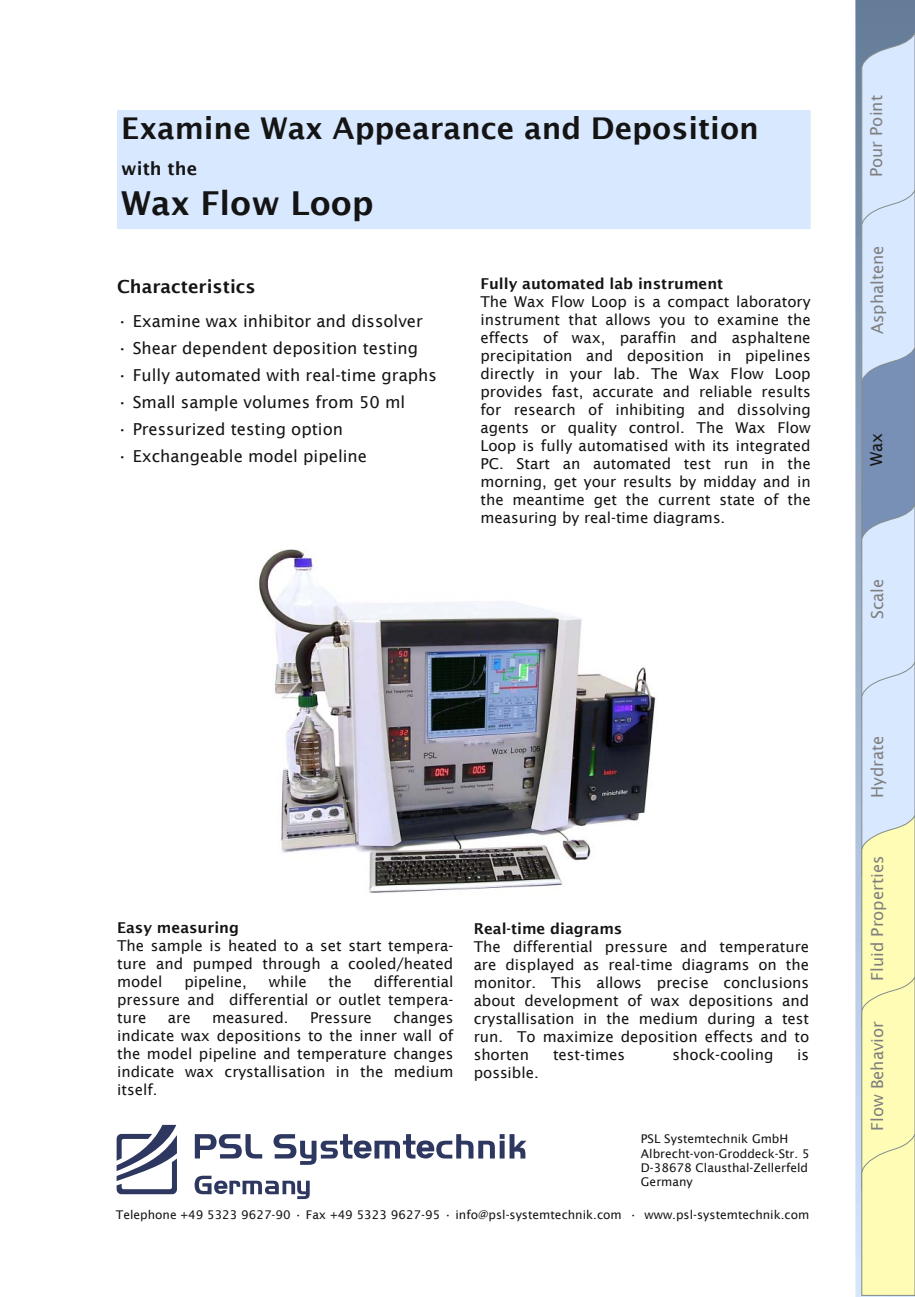
<style>
.page{position:relative;width:915px;height:1297px;background:#fff}
.page>*{position:absolute;margin:0;border:0;box-sizing:border-box;transform-origin:0 0}
.t1{font:600 33px "Lucida Sans";color:#151414}
.t2{font:600 30px "Lucida Sans";color:#151414}
.t3{font:600 18px "Lucida Sans";color:#151414}
.t4{font:16.5px "Lucida Sans";color:#151414}
.t5{font:16.5px "Lucida Sans";color:#7f7f7f}
.t6{font:15px/18px "Lucida Sans";color:#151414;text-align:justify}
.t7{font:600 15px "Lucida Sans";color:#151414}
.t8{font:12px/14.4px "Lucida Sans";color:#151414}
</style>
<div class="page">
<img style="left:855px;top:0;width:59px;height:1297px">
<svg style="left:117px;top:1125px;width:60px;height:69px"></svg>
<svg style="left:195px;top:1134px;width:67px;height:24px"></svg>
<svg style="left:194px;top:1176px;width:115px;height:23px"></svg>
<svg style="left:273px;top:1134px;width:253px;height:31px"></svg>
<svg style="left:860px;top:33px;width:54px;height:1263px;background:#d5dfd6"></svg>
<img style="left:259px;top:549px;width:397px;height:344px">
<div style="left:117px;top:110px;width:693px;height:119px;background:#d8e8ff"></div>
<h2 class="t2" style="left:121px;top:110px;width:639px">Examine Wax Appearance and Deposition</h2>
<p class="t3" style="left:121px;top:157px;width:77px">with the</p>
<h1 class="t1" style="left:121px;top:183px;width:254px">Wax Flow Loop</h1>
<p class="t3" style="left:117px;top:276px;width:140px">Characteristics</p>
<p class="t4" style="left:117px;top:311px;width:307px">• Examine wax inhibitor and dissolver</p>
<p class="t4" style="left:117px;top:338px;width:302px">• Shear dependent deposition testing</p>
<p class="t4" style="left:117px;top:365px;width:321px">• Fully automated with real-time graphs</p>
<p class="t4" style="left:117px;top:392px;width:290px">• Small sample volumes from 50 ml</p>
<p class="t4" style="left:117px;top:419px;width:227px">• Pressurized testing option</p>
<p class="t4" style="left:117px;top:446px;width:251px">• Exchangeable model pipeline</p>
<p class="t7" style="left:480px;top:275px;width:244px">Fully automated lab instrument</p>
<p class="t6" style="left:480px;top:292px;width:332px">The Wax Flow Loop is a compact laboratory instrument that allows you to examine the effects of wax, paraffin and asphaltene precipitation and deposition in pipelines directly in your lab. The Wax Flow Loop provides fast, accurate and reliable results for research of inhibiting and dissolving agents or quality control. The Wax Flow Loop is fully automatised with its integrated PC. Start an automated test run in the morning, get your results by midday and in the meantime get the current state of the measuring by real-time diagrams.</p>
<p class="t7" style="left:117px;top:919px;width:123px">Easy measuring</p>
<p class="t6" style="left:117px;top:937px;width:337px">The sample is heated to a set start tempera&shy;ture and pumped through a cooled/heated model</p>
<p class="t6" style="left:117px;top:973px;width:337px;text-indent:256px">differential pressure and differential or outlet tempera&shy;ture</p>
<p class="t6" style="left:184px;top:973px;width:64px">pipeline,</p>
<p class="t6" style="left:269px;top:973px;width:39px">while</p>
<p class="t6" style="left:328px;top:973px;width:25px">the</p>
<p class="t6" style="left:117px;top:1009px;width:338px;text-indent:276px">changes indicate wax depositions to the inner wall of the model pipeline and temperature changes indicate wax crystallisation in the medium itself.</p>
<p class="t6" style="left:168px;top:1009px;width:24px">are</p>
<p class="t6" style="left:212px;top:1009px;width:78px">measured.</p>
<p class="t6" style="left:310px;top:1009px;width:63px">Pressure</p>
<p class="t7" style="left:473px;top:919px;width:150px">Real-time diagrams</p>
<p class="t6" style="left:473px;top:937px;width:337px">The differential pressure and temperature are displayed as real-time diagrams on the monitor. This allows precise conclusions about development of wax depositions and crystallisation in the medium during a test run. To maximize deposition effects and to shorten</p>
<p class="t6" style="left:553px;top:1045px;width:74px">test-times</p>
<p class="t6" style="left:672px;top:1045px;width:102px">shock-cooling</p>
<p class="t6" style="left:797px;top:1045px;width:13px">is</p>
<p class="t6" style="left:473px;top:1063px;width:67px">possible.</p>
<p class="t8" style="left:640px;top:1131px;width:170px">PSL Systemtechnik GmbH<br>Albrecht-von-Groddeck-Str. 5<br>D-38678 Clausthal-Zellerfeld<br>Germany</p>
<p class="t8" style="left:116px;top:1207px;width:694px">Telephone +49 5323 9627-90 • Fax +49 5323 9627-95 • info@psl-systemtechnik.com • www.psl-systemtechnik.com</p>
<p class="t5" style="left:865px;top:177px;width:83px;rotate:-90deg">Pour Point</p>
<p class="t5" style="left:866px;top:334px;width:91px;rotate:-90deg">Asphaltene</p>
<p class="t4" style="left:865px;top:466px;width:35px;rotate:-90deg">Wax</p>
<p class="t5" style="left:866px;top:619px;width:42px;rotate:-90deg">Scale</p>
<p class="t5" style="left:866px;top:798px;width:64px;rotate:-90deg">Hydrate</p>
<p class="t5" style="left:866px;top:981px;width:127px;rotate:-90deg">Fluid Properties</p>
<p class="t5" style="left:866px;top:1131px;width:111px;rotate:-90deg">Flow Behavior</p>
</div>
